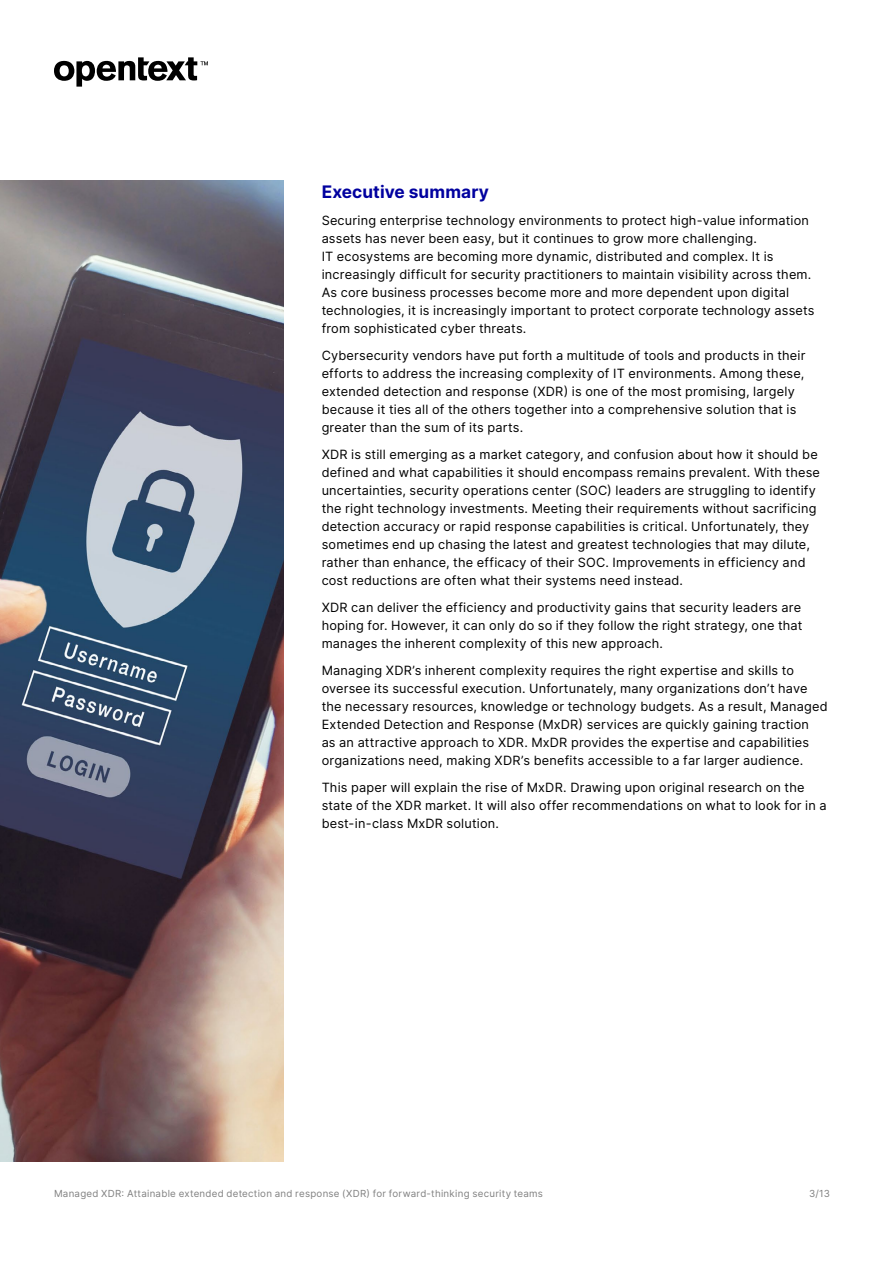
<style>
.page{position:relative;width:893px;height:1263px;background:#fff}
.page>*{position:absolute;margin:0;border:0;box-sizing:border-box;transform-origin:0 0}
.t1{font:700 17.25px "Inter";letter-spacing:.005em;color:#00009f}
.Body{font:12.75px/18px "Inter";letter-spacing:.015em;color:#000}
.t2{font:9.75px "Inter";letter-spacing:.025em;color:#808080}
</style>
<div class="page">
<svg style="left:54px;top:57px;width:154px;height:30px"></svg>
<img style="left:0;top:180px;width:284px;height:981px">
<h3 class="t1" style="left:322px;top:179px;width:169px">Executive summary</h3>
<p class="Body" style="left:322px;top:211px;width:494px">Securing enterprise technology environments to protect high-value information assets has never been easy, but it continues to grow more challenging.<br>IT ecosystems are becoming more dynamic, distributed and complex. It is increasingly difficult for security practitioners to maintain visibility across them.<br>As core business processes become more and more dependent upon digital technologies, it is increasingly important to protect corporate technology assets from sophisticated cyber threats.</p>
<p class="Body" style="left:322px;top:346px;width:485px">Cybersecurity vendors have put forth a multitude of tools and products in their efforts to address the increasing complexity of IT environments. Among these, extended detection and response (XDR) is one of the most promising, largely because it ties all of the others together into a comprehensive solution that is greater than the sum of its parts.</p>
<p class="Body" style="left:322px;top:445px;width:500px">XDR is still emerging as a market category, and confusion about how it should be defined and what capabilities it should encompass remains prevalent. With these uncertainties, security operations center (SOC) leaders are struggling to identify the right technology investments. Meeting their requirements without sacrificing detection accuracy or rapid response capabilities is critical. Unfortunately, they sometimes end up chasing the latest and greatest technologies that may dilute, rather than enhance, the efficacy of their SOC. Improvements in efficiency and cost reductions are often what their systems need instead.</p>
<p class="Body" style="left:322px;top:598px;width:482px;text-align:justify">XDR can deliver the efficiency and productivity gains that security leaders are hoping for. However, it can only do so if they follow the right strategy, one that manages the inherent complexity of this new approach.</p>
<p class="Body" style="left:322px;top:661px;width:507px">Managing XDR’s inherent complexity requires the right expertise and skills to oversee its successful execution. Unfortunately, many organizations don’t have the necessary resources, knowledge or technology budgets. As a result, Managed Extended Detection and Response (MxDR) services are quickly gaining traction<br>as an attractive approach to XDR. MxDR provides the expertise and capabilities organizations need, making XDR’s benefits accessible to a far larger audience.</p>
<p class="Body" style="left:322px;top:778px;width:507px">This paper will explain the rise of MxDR. Drawing upon original research on the state of the XDR market. It will also offer recommendations on what to look for in a best-in-class MxDR solution.</p>
<p class="t2" style="left:54px;top:1186px;width:490px">Managed XDR: Attainable extended detection and response (XDR) for forward-thinking security teams</p>
<p class="t2" style="left:809px;top:1186px;width:22px">3/13</p>
</div>
